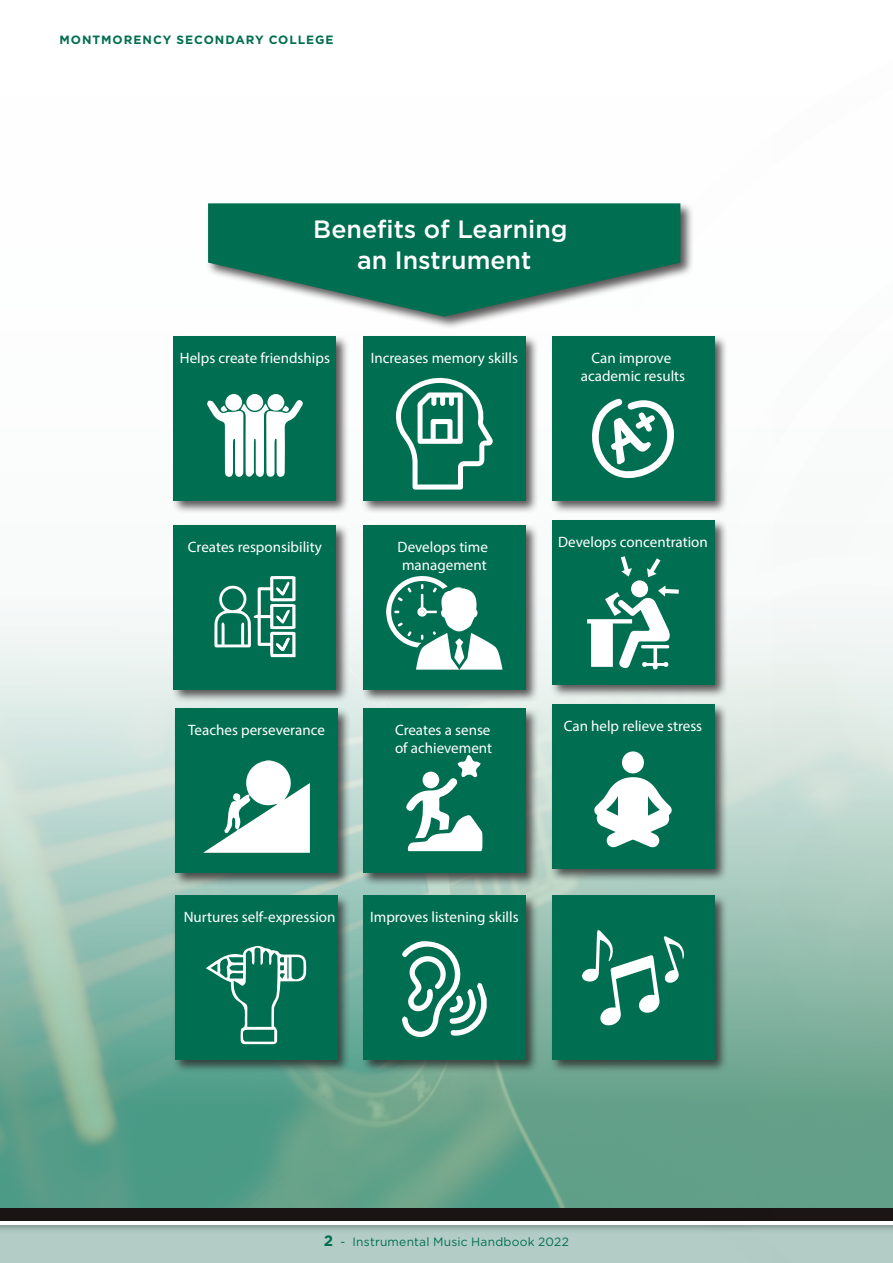
<style>
.page{position:relative;width:893px;height:1263px;background:#fff}
.page>*{position:absolute;margin:0;border:0;box-sizing:border-box;transform-origin:0 0}
.t1{font:500 25.05px/30px "Gotham HTF";color:#fff;text-align:center}
.t2{font:15px/18px "Myriad Pro";color:#fff}
.t3{font:12px "Gotham HTF";letter-spacing:.015em;color:#006e51}
.t4{font:700 12px "Gotham HTF";letter-spacing:.08em;color:#006e51}
.s1{font-weight:700;font-size:15px}
</style>
<div class="page">
<div style="left:0;top:1208px;width:893px;height:12px;background:#1a1415"></div>
<div style="left:0;top:1223px;width:893px;height:40px;background:#231f20;opacity:.6"></div>
<svg style="left:486px;top:1220px;width:407px;height:43px;background:#b2cac4"></svg>
<svg style="left:699px;top:1220px;width:194px;height:11px"></svg>
<img style="left:0;top:606px;width:893px;height:602px">
<div style="left:172px;top:202px;width:557px;height:871px;background:#231f20;opacity:.75"></div>
<div style="left:174px;top:336px;width:162px;height:165px;background:#006e51"></div>
<div style="left:225px;top:394px;width:17px;height:17px;background:#fff;border-radius:50%"></div>
<div style="left:267px;top:394px;width:17px;height:17px;background:#fff;border-radius:50%"></div>
<div style="left:246px;top:394px;width:17px;height:17px;background:#fff;border-radius:50%"></div>
<svg style="left:207px;top:399px;width:96px;height:78px"></svg>
<div style="left:174px;top:525px;width:162px;height:164px;background:#006e51"></div>
<div style="left:363px;top:336px;width:163px;height:165px;background:#006e51"></div>
<svg style="left:396px;top:377px;width:97px;height:113px"></svg>
<div style="left:363px;top:525px;width:163px;height:164px;background:#006e51"></div>
<div style="left:175px;top:709px;width:163px;height:164px;background:#006e51"></div>
<div style="left:363px;top:709px;width:163px;height:164px;background:#006e51"></div>
<svg style="left:406px;top:755px;width:76px;height:96px"></svg>
<div style="left:423px;top:772px;width:16px;height:16px;background:#fff;border-radius:50%"></div>
<div style="left:363px;top:895px;width:163px;height:164px;background:#006e51"></div>
<div style="left:552px;top:336px;width:162px;height:165px;background:#006e51"></div>
<svg style="left:203px;top:760px;width:107px;height:93px"></svg>
<div style="left:175px;top:895px;width:162px;height:164px;background:#006e51"></div>
<svg style="left:592px;top:398px;width:82px;height:80px"></svg>
<div style="left:552px;top:704px;width:162px;height:164px;background:#006e51"></div>
<div style="left:552px;top:895px;width:162px;height:164px;background:#006e51"></div>
<div style="left:552px;top:520px;width:162px;height:164px;background:#006e51"></div>
<svg style="left:214px;top:576px;width:81px;height:81px"></svg>
<svg style="left:386px;top:576px;width:117px;height:94px"></svg>
<svg style="left:206px;top:946px;width:100px;height:98px"></svg>
<svg style="left:402px;top:941px;width:85px;height:96px"></svg>
<svg style="left:631px;top:580px;width:17px;height:17px"></svg>
<svg style="left:647px;top:558px;width:13px;height:19px"></svg>
<svg style="left:621px;top:556px;width:11px;height:21px"></svg>
<svg style="left:587px;top:585px;width:92px;height:84px"></svg>
<svg style="left:594px;top:777px;width:78px;height:71px"></svg>
<div style="left:622px;top:751px;width:22px;height:22px;background:#fff;border-radius:50%"></div>
<svg style="left:208px;top:203px;width:472px;height:114px;fill:#006e51"></svg>
<svg style="left:582px;top:930px;width:102px;height:95px"></svg>
<p class="t4" style="left:60px;top:33px;width:276px">MONTMORENCY SECONDARY COLLEGE</p>
<p class="t1" style="left:313px;top:214px;width:256px">Benefits of Learning an Instrument</p>
<p class="t2" style="left:180px;top:349px;width:152px">Helps create friendships</p>
<p class="t2" style="left:371px;top:349px;width:149px">Increases memory skills</p>
<p class="t2" style="left:581px;top:349px;width:106px;text-align:center">Can improve academic results</p>
<p class="t2" style="left:188px;top:537px;width:135px">Creates responsibility</p>
<p class="t2" style="left:398px;top:537px;width:92px">Develops time management</p>
<p class="t2" style="left:558px;top:532px;width:151px">Develops concentration</p>
<p class="t2" style="left:188px;top:721px;width:138px">Teaches perseverance</p>
<p class="t2" style="left:395px;top:721px;width:99px">Creates a sense of achievement</p>
<p class="t2" style="left:564px;top:716px;width:140px">Can help relieve stress</p>
<p class="t2" style="left:184px;top:908px;width:153px">Nurtures self-expression</p>
<p class="t2" style="left:370px;top:908px;width:150px">Improves listening skills</p>
<p class="t3" style="left:324px;top:1235px;width:247px"><span class="s1">2</span> - Instrumental Music Handbook 2022</p>
</div>
